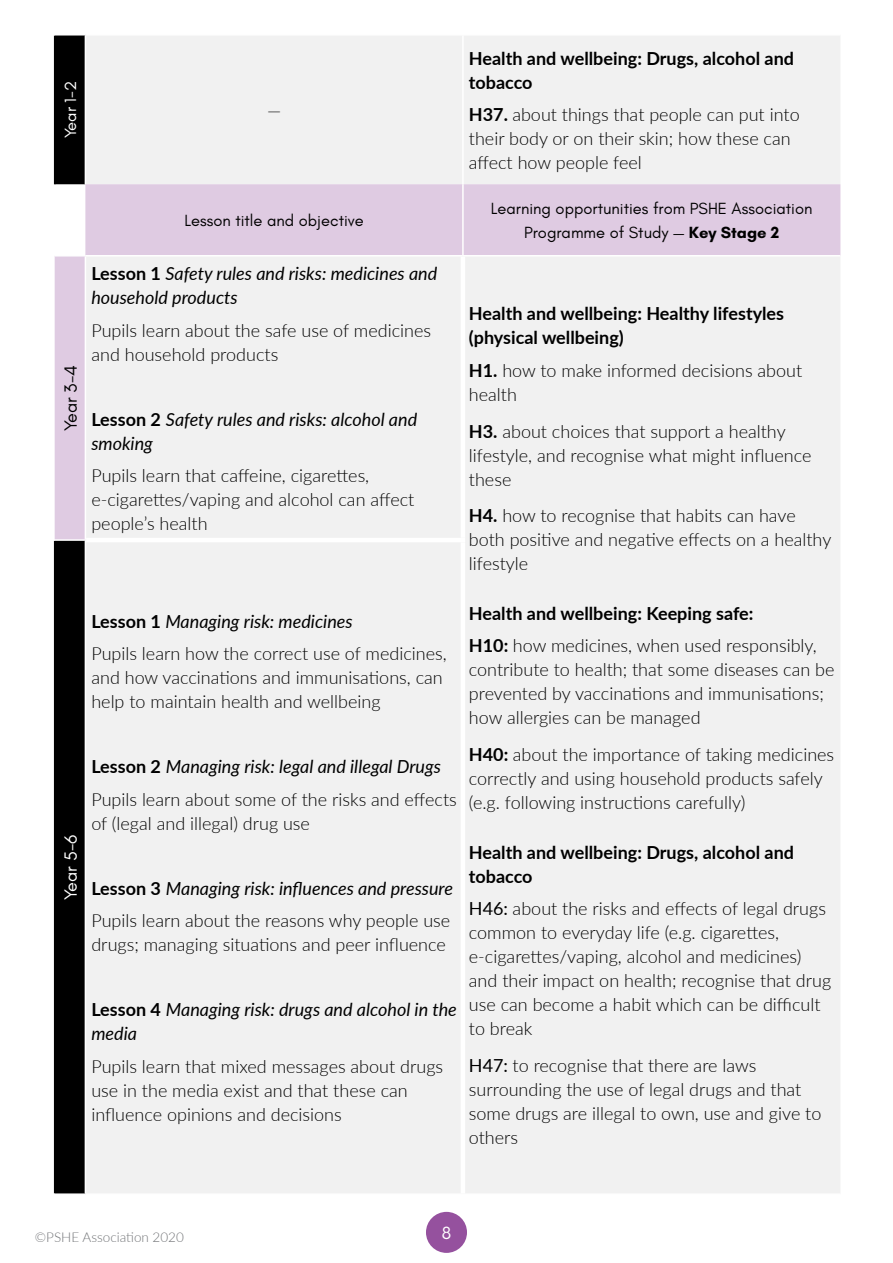
<style>
.page{position:relative;width:893px;height:1263px;background:#fff}
.page>*{position:absolute;margin:0;border:0;box-sizing:border-box;transform-origin:0 0}
.t1{font:300 18px/24px "Lato";color:#000}
.t2{font:700 18px/24px "Lato";color:#000}
.t3{font:italic 18px/24px "Lato";color:#000}
.t4{font:18px "Glacial Indifference";color:#fff}
.t5{font:18px "Glacial Indifference";color:#000}
.t6{font:16.5px/24px "Glacial Indifference";color:#000;text-align:center}
.t7{font:16.5px "Glacial Indifference";color:#fff}
.t8{font:300 13.5px "Lato";color:#747679}
.s1{font-weight:700}
.s2{font-weight:700;font-style:normal}
.s3{font-weight:400;font-style:italic}
.s4{font-weight:300}
.s5{font-weight:400}
</style>
<div class="page">
<div style="left:426px;top:1212px;width:41px;height:41px;background:#95519e;border-radius:50%"></div>
<div style="left:55px;top:36px;width:30px;height:1157px;background:#000"></div>
<div style="left:86px;top:36px;width:754px;height:1157px;background:#f1f1f1"></div>
<svg style="left:55px;top:184px;width:785px;height:356px;fill:#f1f1f1"></svg>
<hr style="left:54px;top:36px;width:1px;height:148px;background:#000">
<hr style="left:54px;top:541px;width:1px;height:652px;background:#000">
<hr style="left:462px;top:36px;width:2px;height:148px;background:#fff">
<hr style="left:462px;top:184px;width:2px;height:71px;background:#fff">
<hr style="left:55px;top:255px;width:30px;height:1px;background:#fff">
<hr style="left:85px;top:255px;width:378px;height:1px;background:#fff">
<hr style="left:463px;top:255px;width:377px;height:1px;background:#fff">
<hr style="left:54px;top:539px;width:32px;height:2px;background:#fff">
<hr style="left:85px;top:256px;width:1px;height:283px;background:#fff">
<hr style="left:461px;top:256px;width:4px;height:282px;background:#fff">
<hr style="left:461px;top:542px;width:4px;height:651px;background:#fff">
<hr style="left:86px;top:538px;width:379px;height:4px;background:#fff">
<p class="t7" style="left:61px;top:138px;width:58px;rotate:-90deg">Year 1-2</p>
<p class="t5" style="left:61px;top:431px;width:68px;rotate:-90deg">Year 3-4</p>
<p class="t4" style="left:61px;top:899px;width:66px;rotate:-90deg">Year 5-6</p>
<p class="t1" style="left:267px;top:98px;width:16px">—</p>
<p class="t2" style="left:469px;top:45px;width:327px">Health and wellbeing: Drugs, alcohol and tobacco</p>
<p class="t1" style="left:469px;top:102px;width:332px"><span class="s1">H37.</span> about things that people can put into their body or on their skin; how these can affect how people feel</p>
<p class="t6" style="left:184px;top:209px;width:181px">Lesson title and objective</p>
<p class="t6" style="left:491px;top:197px;width:323px">Learning opportunities from PSHE Association<br>Programme of Study — <span class="s1">Key Stage 2</span></p>
<p class="t3" style="left:91px;top:261px;width:347px"><span class="s2">Lesson 1</span> Safety rules and risks: medicines and household products</p>
<p class="t1" style="left:91px;top:317px;width:341px">Pupils learn about the safe use of medicines and household products</p>
<p class="t3" style="left:91px;top:406px;width:327px"><span class="s2">Lesson 2</span> Safety rules and risks: alcohol and smoking</p>
<p class="t1" style="left:91px;top:463px;width:324px">Pupils learn that caffeine, cigarettes, e-cigarettes/vaping and alcohol can affect people’s health</p>
<p class="t1" style="left:91px;top:604px;width:357px;line-height:32.5px"><span class="s1">Lesson 1</span> <span class="s3">Managing risk: medicines<br></span>Pupils learn how the correct use of medicines,</p>
<p class="t1" style="left:91px;top:665px;width:353px">and how vaccinations and immunisations, can help to maintain health and wellbeing</p>
<p class="t1" style="left:91px;top:750px;width:367px;line-height:32.5px"><span class="s1">Lesson 2</span> <span class="s3">Managing risk: legal and illegal Drugs<br></span>Pupils learn about some of the risks and effects</p>
<p class="t1" style="left:91px;top:811px;width:220px">of (legal and illegal) drug use</p>
<p class="t1" style="left:91px;top:871px;width:363px;line-height:32.5px"><span class="s1">Lesson 3</span> <span class="s3">Managing risk: influences and pressure<br></span>Pupils learn about the reasons why people use</p>
<p class="t1" style="left:91px;top:932px;width:356px">drugs; managing situations and peer influence</p>
<p class="t3" style="left:91px;top:997px;width:367px"><span class="s2">Lesson 4</span> Managing risk: drugs and alcohol in the media</p>
<p class="t1" style="left:91px;top:1054px;width:353px">Pupils learn that mixed messages about drugs use in the media exist and that these can influence opinions and decisions</p>
<p class="t2" style="left:469px;top:301px;width:317px">Health and wellbeing: Healthy lifestyles (physical wellbeing)</p>
<p class="t1" style="left:469px;top:358px;width:335px"><span class="s1">H1.</span> how to make informed decisions about health</p>
<p class="t1" style="left:469px;top:418px;width:344px"><span class="s1">H3.</span> about choices that support a healthy lifestyle, and recognise what might influence these</p>
<p class="t1" style="left:469px;top:503px;width:364px"><span class="s1">H4.</span> how to recognise that habits can have both positive and negative effects on a healthy lifestyle</p>
<p class="t2" style="left:469px;top:596px;width:349px;line-height:32.5px">Health and wellbeing: Keeping safe:<br>H10: <span class="s4">how medicines, when used responsibly,</span></p>
<p class="t1" style="left:469px;top:657px;width:367px">contribute to health; that some diseases can be prevented by vaccinations and immunisations; how allergies can be managed</p>
<p class="t1" style="left:469px;top:742px;width:367px"><span class="s1">H40:</span> about the importance of taking medicines correctly and using household products safely (e.g. following instructions carefully)</p>
<p class="t2" style="left:469px;top:839px;width:327px">Health and wellbeing: Drugs, alcohol and tobacco</p>
<p class="t1" style="left:469px;top:896px;width:364px"><span class="s5">H46:</span> about the risks and effects of legal drugs common to everyday life (e.g. cigarettes, e-cigarettes/vaping, alcohol and medicines) and their impact on health; recognise that drug use can become a habit which can be difficult to break</p>
<p class="t1" style="left:469px;top:1053px;width:354px"><span class="s5">H47:</span> to recognise that there are laws surrounding the use of legal drugs and that some drugs are illegal to own, use and give to others</p>
<p class="t8" style="left:35px;top:1227px;width:151px">©PSHE Association 2020</p>
<p class="t4" style="left:442px;top:1223px;width:11px">8</p>
</div>
